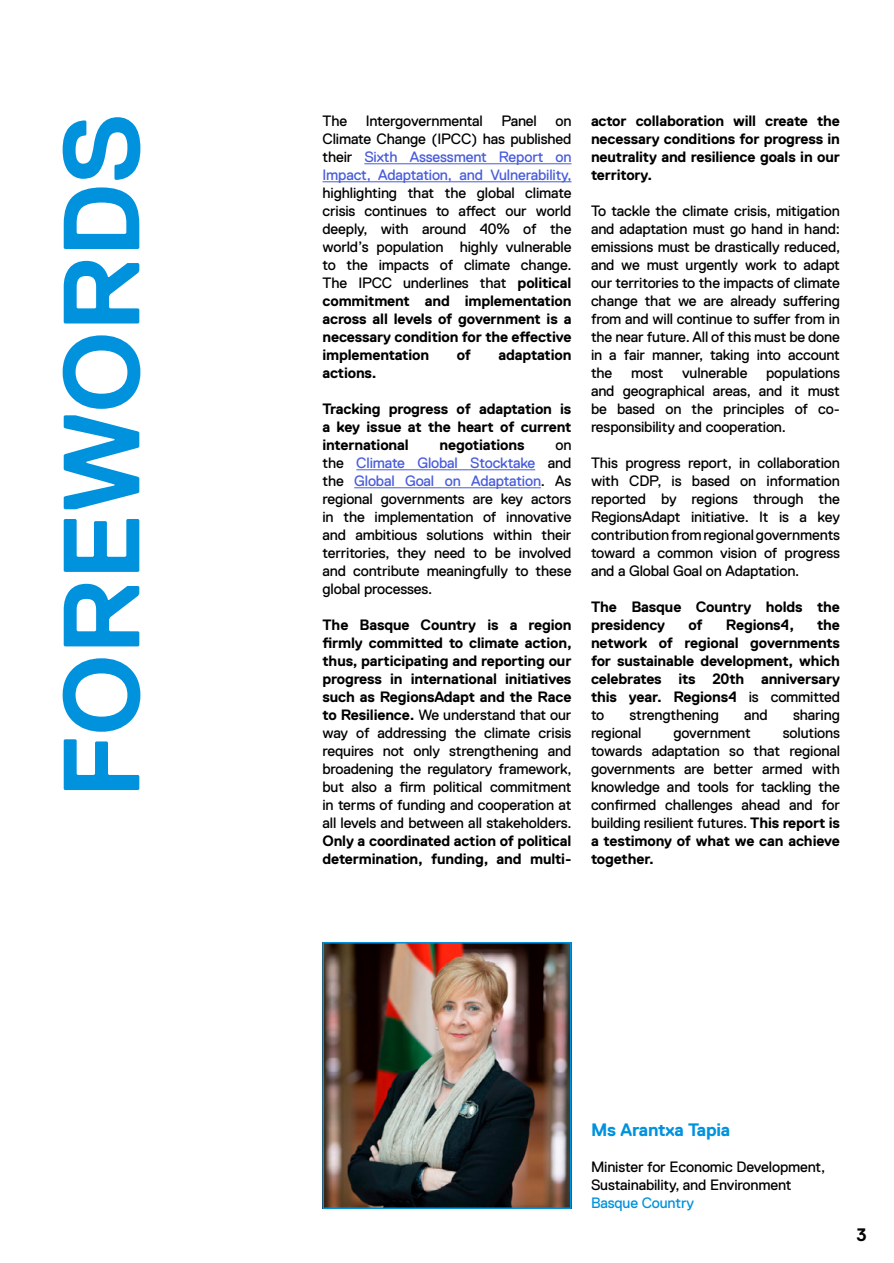
<style>
.page{position:relative;width:894px;height:1263px;background:#fff}
.page>*{position:absolute;margin:0;border:0;box-sizing:border-box;transform-origin:0 0}
.t1{font:700 108px "Replica";letter-spacing:-.01em;color:#0092dd}
.t2{font:700 18px "Replica";letter-spacing:-.01em;color:#0092dd}
.t3{font:700 18px "Replica";color:#000}
.t4{font:15px/18px "Replica Pro";letter-spacing:-.01em;color:#000;text-align:justify}
.t5{font:700 15px/18px "Replica";letter-spacing:-.01em;color:#000;text-align:justify}
.t6{font:15px "Replica Pro";letter-spacing:-.01em;color:#0092dd}
.s1{color:#485cdb}
.s2{font-family:"Replica";font-weight:700}
.s3{font-family:"Replica Pro";font-weight:400}
</style>
<div class="page">
<hr style="left:364px;top:164px;width:208px;height:1px;background:#485cdb">
<hr style="left:322px;top:182px;width:250px;height:1px;background:#485cdb">
<hr style="left:356px;top:470px;width:179px;height:1px;background:#485cdb">
<hr style="left:354px;top:488px;width:187px;height:1px;background:#485cdb">
<img style="left:325px;top:945px;width:244px;height:261px">
<div style="left:322px;top:942px;width:250px;height:267px;border:2px solid #0092dd"></div>
<h1 class="t1" style="left:42px;top:799px;width:687px;rotate:-90deg">FOREWORDS</h1>
<p class="t4" style="left:322px;top:112px;width:251px">The Intergovernmental Panel on Climate Change (IPCC) has published their <span class="s1">Sixth Assessment Report on Impact, Adaptation, and Vulnerability,</span></p>
<p class="t4" style="left:322px;top:184px;width:251px">highlighting that the global climate crisis continues to affect our world deeply, with around 40% of the world’s population highly vulnerable to the impacts of climate change.<br>The IPCC underlines that <span class="s2">political</span></p>
<p class="t5" style="left:322px;top:292px;width:251px">commitment and implementation across all levels of government is a necessary condition for the effective implementation</p>
<p class="t5" style="left:457px;top:346px;width:16px">of</p>
<p class="t5" style="left:499px;top:346px;width:74px">adaptation</p>
<p class="t5" style="left:322px;top:364px;width:56px">actions.</p>
<p class="t5" style="left:322px;top:400px;width:250px">Tracking progress of adaptation is a key issue at the heart of current international</p>
<p class="t5" style="left:440px;top:436px;width:86px">negotiations</p>
<p class="t4" style="left:322px;top:436px;width:251px;text-indent:233px">on the <span class="s1">Climate Global Stocktake</span> and the <span class="s1">Global Goal on Adaptation</span>. As regional governments are key actors in the implementation of innovative and ambitious solutions within their territories, they need to be involved and contribute meaningfully to these global processes.</p>
<p class="t5" style="left:322px;top:616px;width:251px">The Basque Country is a region firmly committed to climate action, thus, participating and reporting our progress in international initiatives such as RegionsAdapt and the Race</p>
<p class="t4" style="left:322px;top:706px;width:251px"><span class="s2">to Resilience.</span> We understand that our way of addressing the climate crisis requires not only strengthening and broadening the regulatory framework, but also a firm political commitment in terms of funding and cooperation at all levels and between all stakeholders.</p>
<p class="t5" style="left:322px;top:832px;width:251px">Only a coordinated action of political determination, funding, and multi-</p>
<p class="t5" style="left:591px;top:112px;width:250px">actor collaboration will create the necessary conditions for progress in neutrality and resilience goals in our territory.</p>
<p class="t4" style="left:591px;top:202px;width:251px">To tackle the climate crisis, mitigation and adaptation must go hand in hand: emissions must be drastically reduced, and we must urgently work to adapt our territories to the impacts of climate change that we are already suffering from and will continue to suffer from in the near future. All of this must be done in a fair manner, taking into account the most vulnerable populations and geographical areas, and it must be based on the principles of co&shy;responsibility and cooperation.</p>
<p class="t4" style="left:591px;top:454px;width:251px">This progress report, in collaboration with CDP, is based on information reported by regions through the RegionsAdapt initiative. It is a key contribution from regional governments toward a common vision of progress and a Global Goal on Adaptation.</p>
<p class="t5" style="left:591px;top:598px;width:251px">The Basque Country holds the presidency</p>
<p class="t5" style="left:591px;top:616px;width:251px;text-indent:226px">the network of regional governments for sustainable development, which celebrates its 20th anniversary this year. Regions4 <span class="s3">is committed</span></p>
<p class="t4" style="left:591px;top:706px;width:15px">to</p>
<p class="t4" style="left:630px;top:706px;width:91px">strengthening</p>
<p class="t4" style="left:744px;top:706px;width:25px">and</p>
<p class="t4" style="left:793px;top:706px;width:48px">sharing</p>
<p class="t4" style="left:591px;top:724px;width:52px">regional</p>
<p class="t4" style="left:673px;top:724px;width:79px">government</p>
<p class="t5" style="left:688px;top:616px;width:16px">of</p>
<p class="t5" style="left:726px;top:616px;width:70px">Regions4,</p>
<p class="t4" style="left:591px;top:724px;width:251px;text-indent:192px">solutions towards adaptation so that regional governments are better armed with knowledge and tools for tackling the confirmed challenges ahead and for building resilient futures. <span class="s2">This report is</span></p>
<p class="t5" style="left:591px;top:832px;width:250px">a testimony of what we can achieve together.</p>
<p class="t2" style="left:591px;top:1120px;width:141px">Ms Arantxa Tapia</p>
<p class="t4" style="left:591px;top:1158px;width:236px">Minister for Economic Development,<br>Sustainability, and Environment</p>
<p class="t6" style="left:591px;top:1195px;width:105px">Basque Country</p>
<p class="t3" style="left:857px;top:1225px;width:12px">3</p>
</div>
